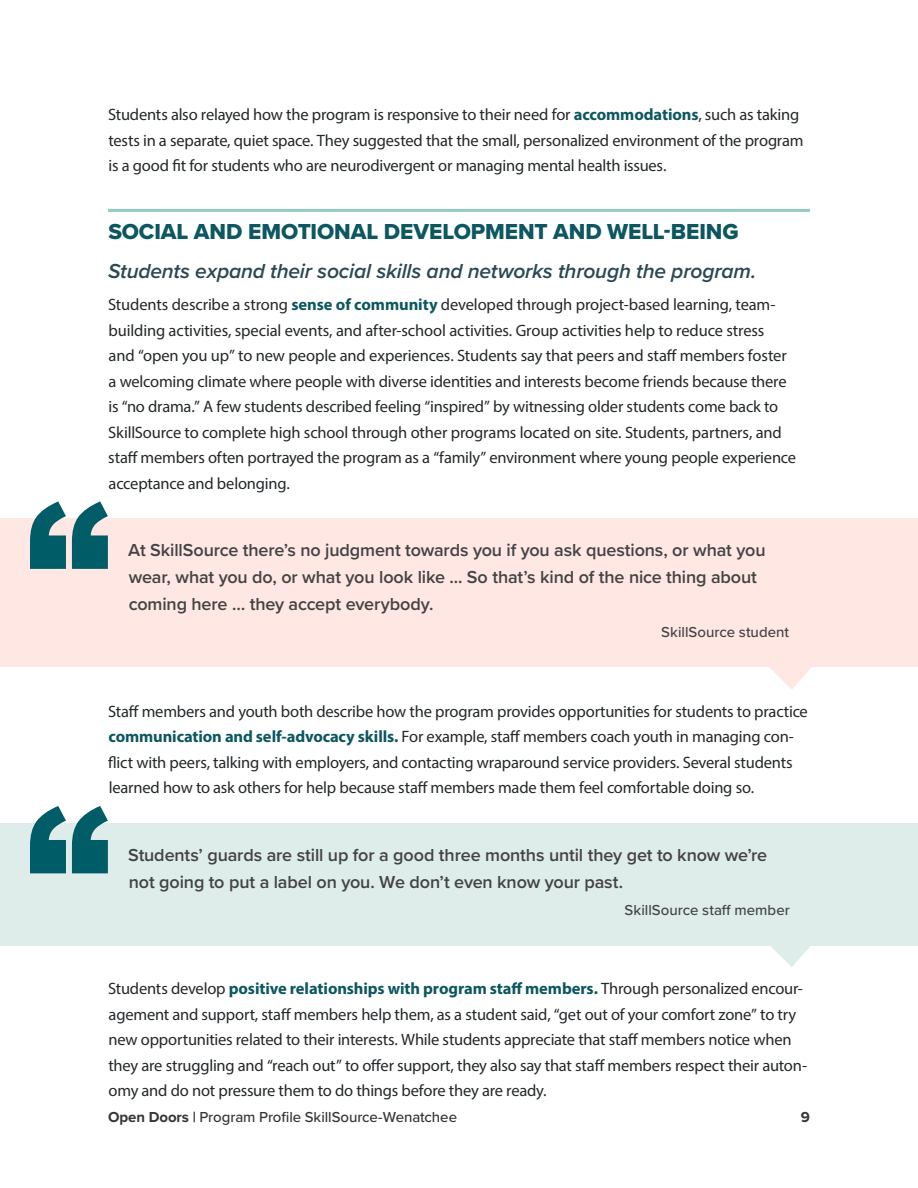
<style>
.page{position:relative;width:918px;height:1188px;background:#fff}
.page>*{position:absolute;margin:0;border:0;box-sizing:border-box;transform-origin:0 0}
.t1{font:22.5px "Proxima Nova Extrabld";letter-spacing:-.005em;color:#0d5761}
.t2{font:italic 600 21px "Proxima Nova";letter-spacing:-.01em;color:#2b4853}
.t3{font:600 18px/27px "Proxima Nova";letter-spacing:-.01em;color:#434344}
.t4{font:16.5px/25.5px "Myriad Pro";letter-spacing:-.01em;color:#24282a}
.t5{font:500 15px "Proxima Nova";letter-spacing:-.005em;color:#343536}
.t6{font:500 15px "Proxima Nova";color:#434344}
.t7{font:700 15px "Proxima Nova";color:#343536}
.s1{font-weight:700;color:#0d5761}
.s2{font-weight:700}
</style>
<div class="page">
<hr style="left:108px;top:209px;width:702px;height:3px;background:#94cac4">
<div style="left:0;top:518px;width:918px;height:123px;background:#ffe7e3"></div>
<div style="left:0;top:602px;width:918px;height:65px;background:#ffe7e3"></div>
<div style="left:0;top:823px;width:918px;height:95px;background:#deedea"></div>
<div style="left:0;top:878px;width:918px;height:68px;background:#deedea"></div>
<svg style="left:30px;top:501px;width:78px;height:68px"></svg>
<svg style="left:769px;top:667px;width:43px;height:23px"></svg>
<svg style="left:30px;top:806px;width:78px;height:67px"></svg>
<svg style="left:771px;top:946px;width:39px;height:21px"></svg>
<p class="t4" style="left:108px;top:102px;width:697px">Students also relayed how the program is responsive to their need for <span class="s1">accommodations</span>, such as taking tests in a separate, quiet space. They suggested that the small, personalized environment of the program is a good fit for students who are neurodivergent or managing mental health issues.</p>
<h3 class="t1" style="left:108px;top:215px;width:632px">SOCIAL AND EMOTIONAL DEVELOPMENT AND WELL-BEING</h3>
<h4 class="t2" style="left:108px;top:255px;width:650px">Students expand their social skills and networks through the program.</h4>
<p class="t4" style="left:108px;top:292px;width:689px">Students describe a strong <span class="s1">sense of community</span> developed through project-based learning, team&shy;building activities, special events, and after-school activities. Group activities help to reduce stress<br>and “open you up” to new people and experiences. Students say that peers and staff members foster a welcoming climate where people with diverse identities and interests become friends because there is “no drama.” A few students described feeling “inspired” by witnessing older students come back to SkillSource to complete high school through other programs located on site. Students, partners, and staff members often portrayed the program as a “family” environment where young people experience acceptance and belonging.</p>
<p class="t3" style="left:128px;top:536px;width:639px">At SkillSource there’s no judgment towards you if you ask questions, or what you wear, what you do, or what you look like ... So that’s kind of the nice thing about coming here … they accept everybody.</p>
<p class="t6" style="left:661px;top:621px;width:129px">SkillSource student</p>
<p class="t4" style="left:108px;top:698px;width:701px">Staff members and youth both describe how the program provides opportunities for students to practice <span class="s1">communication and self-advocacy skills.</span> For example, staff members coach youth in managing con&shy;flict with peers, talking with employers, and contacting wraparound service providers. Several students learned how to ask others for help because staff members made them feel comfortable doing so.</p>
<p class="t3" style="left:128px;top:841px;width:641px">Students’ guards are still up for a good three months until they get to know we’re not going to put a label on you. We don’t even know your past.</p>
<p class="t6" style="left:625px;top:898px;width:167px">SkillSource staff member</p>
<p class="t4" style="left:108px;top:976px;width:700px">Students develop <span class="s1">positive relationships with program staff members.</span> Through personalized encour&shy;agement and support, staff members help them, as a student said, “get out of your comfort zone” to try new opportunities related to their interests. While students appreciate that staff members notice when they are struggling and “reach out” to offer support, they also say that staff members respect their auton&shy;omy and do not pressure them to do things before they are ready.</p>
<p class="t5" style="left:108px;top:1106px;width:351px"><span class="s2">Open Doors |</span> Program Profile SkillSource-Wenatchee</p>
<p class="t7" style="left:801px;top:1106px;width:11px">9</p>
</div>
